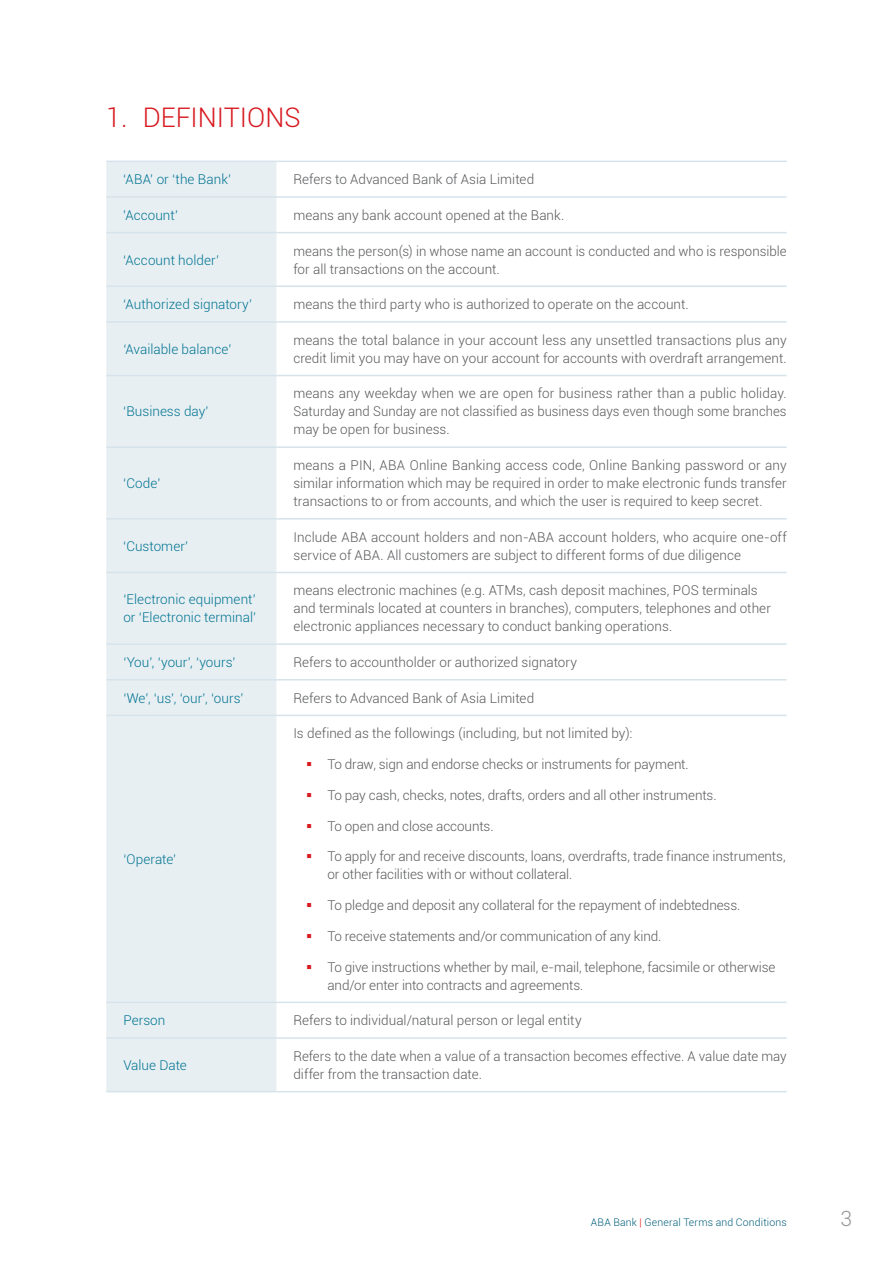
<style>
.page{position:relative;width:893px;height:1263px;background:#fff}
.page>*{position:absolute;margin:0;border:0;box-sizing:border-box;transform-origin:0 0}
.t1{font:300 27px "Roboto";color:#d71920}
.t2{font:300 21px "Roboto";color:#939598}
.t3{font:300 13.5px/18px "Roboto";color:#58595b}
.t4{font:300 13.5px/18px "Roboto";letter-spacing:.005em;color:#007491}
.t5{font:300 10.5px "Roboto";letter-spacing:.015em;color:#005e7b}
.s1{color:#d71920}
.s2{color:#ed1d24}
</style>
<div class="page">
<div style="left:106px;top:162px;width:170px;height:929px;background:#e8eff3"></div>
<hr style="left:106px;top:161px;width:170px;height:1px;background:#d6e3eb">
<hr style="left:276px;top:161px;width:511px;height:1px;background:#d6e3eb">
<hr style="left:106px;top:196px;width:170px;height:2px;background:#d6e3eb">
<hr style="left:276px;top:196px;width:511px;height:2px;background:#d6e3eb">
<hr style="left:106px;top:232px;width:170px;height:1px;background:#d6e3eb">
<hr style="left:276px;top:232px;width:511px;height:1px;background:#d6e3eb">
<hr style="left:106px;top:285px;width:170px;height:2px;background:#d6e3eb">
<hr style="left:276px;top:285px;width:511px;height:2px;background:#d6e3eb">
<hr style="left:106px;top:321px;width:170px;height:2px;background:#d6e3eb">
<hr style="left:276px;top:321px;width:511px;height:2px;background:#d6e3eb">
<hr style="left:106px;top:375px;width:170px;height:1px;background:#d6e3eb">
<hr style="left:276px;top:375px;width:511px;height:1px;background:#d6e3eb">
<hr style="left:106px;top:446px;width:170px;height:2px;background:#d6e3eb">
<hr style="left:276px;top:446px;width:511px;height:2px;background:#d6e3eb">
<hr style="left:106px;top:518px;width:170px;height:2px;background:#d6e3eb">
<hr style="left:276px;top:518px;width:511px;height:2px;background:#d6e3eb">
<hr style="left:106px;top:572px;width:170px;height:1px;background:#d6e3eb">
<hr style="left:276px;top:572px;width:511px;height:1px;background:#d6e3eb">
<hr style="left:106px;top:643px;width:170px;height:2px;background:#d6e3eb">
<hr style="left:276px;top:643px;width:511px;height:2px;background:#d6e3eb">
<hr style="left:106px;top:679px;width:170px;height:1px;background:#d6e3eb">
<hr style="left:276px;top:679px;width:511px;height:1px;background:#d6e3eb">
<hr style="left:106px;top:715px;width:170px;height:1px;background:#d6e3eb">
<hr style="left:276px;top:715px;width:511px;height:1px;background:#d6e3eb">
<hr style="left:106px;top:1001px;width:170px;height:2px;background:#d6e3eb">
<hr style="left:276px;top:1001px;width:511px;height:2px;background:#d6e3eb">
<hr style="left:106px;top:1037px;width:170px;height:2px;background:#d6e3eb">
<hr style="left:276px;top:1037px;width:511px;height:2px;background:#d6e3eb">
<hr style="left:106px;top:1091px;width:170px;height:1px;background:#d6e3eb">
<hr style="left:276px;top:1091px;width:511px;height:1px;background:#d6e3eb">
<h1 class="t1" style="left:106px;top:98px;width:196px">1. DEFINITIONS</h1>
<p class="t4" style="left:123px;top:170px;width:110px">‘ABA’ or ‘the Bank’</p>
<p class="t3" style="left:293px;top:170px;width:242px">Refers to Advanced Bank of Asia Limited</p>
<p class="t4" style="left:123px;top:206px;width:56px">'Account'</p>
<p class="t3" style="left:293px;top:206px;width:272px">means any bank account opened at the Bank.</p>
<p class="t4" style="left:123px;top:250px;width:97px">‘Account holder’</p>
<p class="t3" style="left:293px;top:241px;width:495px">means the person(s) in whose name an account is conducted and who is responsible for all transactions on the account.</p>
<p class="t4" style="left:123px;top:295px;width:130px">‘Authorized signatory’</p>
<p class="t3" style="left:293px;top:295px;width:397px">means the third party who is authorized to operate on the account.</p>
<p class="t4" style="left:123px;top:339px;width:110px">‘Available balance’</p>
<p class="t3" style="left:293px;top:330px;width:495px">means the total balance in your account less any unsettled transactions plus any credit limit you may have on your account for accounts with overdraft arrangement.</p>
<p class="t4" style="left:123px;top:402px;width:87px">‘Business day’</p>
<p class="t4" style="left:123px;top:474px;width:39px">‘Code’</p>
<p class="t3" style="left:293px;top:384px;width:495px;text-align:justify">means any weekday when we are open for business rather than a public holiday.<br>Saturday and Sunday are not classified as business days even though some branches may be open for business.</p>
<p class="t3" style="left:293px;top:456px;width:495px;text-align:justify">means a PIN, ABA Online Banking access code, Online Banking password or any similar information which may be required in order to make electronic funds transfer transactions to or from accounts, and which the user is required to keep secret.</p>
<p class="t4" style="left:123px;top:536px;width:67px">‘Customer’</p>
<p class="t3" style="left:293px;top:527px;width:495px">Include ABA account holders and non-ABA account holders, who acquire one-off service of ABA. All customers are subject to different forms of due diligence</p>
<p class="t4" style="left:123px;top:590px;width:134px">‘Electronic equipment’ or ‘Electronic terminal’</p>
<p class="t3" style="left:293px;top:581px;width:479px">means electronic machines (e.g. ATMs, cash deposit machines, POS terminals and terminals located at counters in branches), computers, telephones and other electronic appliances necessary to conduct banking operations.</p>
<p class="t4" style="left:123px;top:653px;width:114px">‘You’, ‘your’, ‘yours’</p>
<p class="t3" style="left:293px;top:653px;width:285px">Refers to accountholder or authorized signatory</p>
<p class="t4" style="left:123px;top:688px;width:122px">‘We’, ‘us’, ‘our’, ‘ours’</p>
<p class="t3" style="left:293px;top:688px;width:242px">Refers to Advanced Bank of Asia Limited</p>
<p class="t4" style="left:123px;top:850px;width:55px">‘Operate’</p>
<p class="t3" style="left:293px;top:724px;width:341px">Is defined as the followings (including, but not limited by):</p>
<p class="t3" style="left:306px;top:755px;width:384px"><span class="s1">▪</span> To draw, sign and endorse checks or instruments for payment.</p>
<p class="t3" style="left:306px;top:785px;width:412px"><span class="s1">▪</span> To pay cash, checks, notes, drafts, orders and all other instruments.</p>
<p class="t3" style="left:306px;top:816px;width:189px"><span class="s1">▪</span> To open and close accounts.</p>
<p class="t3" style="left:327px;top:847px;width:460px;text-indent:-21px"><span class="s1">▪</span> To apply for and receive discounts, loans, overdrafts, trade finance instruments, or other facilities with or without collateral.</p>
<p class="t3" style="left:306px;top:896px;width:436px"><span class="s1">▪</span> To pledge and deposit any collateral for the repayment of indebtedness.</p>
<p class="t3" style="left:306px;top:926px;width:357px"><span class="s1">▪</span> To receive statements and/or communication of any kind.</p>
<p class="t3" style="left:327px;top:957px;width:449px;text-indent:-21px"><span class="s1">▪</span> To give instructions whether by mail, e-mail, telephone, facsimile or otherwise and/or enter into contracts and agreements.</p>
<p class="t4" style="left:123px;top:1011px;width:44px">Person</p>
<p class="t3" style="left:293px;top:1011px;width:290px">Refers to individual/natural person or legal entity</p>
<p class="t4" style="left:123px;top:1055px;width:65px">Value Date</p>
<p class="t3" style="left:293px;top:1047px;width:495px">Refers to the date when a value of a transaction becomes effective. A value date may differ from the transaction date.</p>
<p class="t5" style="left:591px;top:1215px;width:197px">ABA Bank <span class="s2">|</span> General Terms and Conditions</p>
<h2 class="t2" style="left:840px;top:1204px;width:13px">3</h2>
</div>
